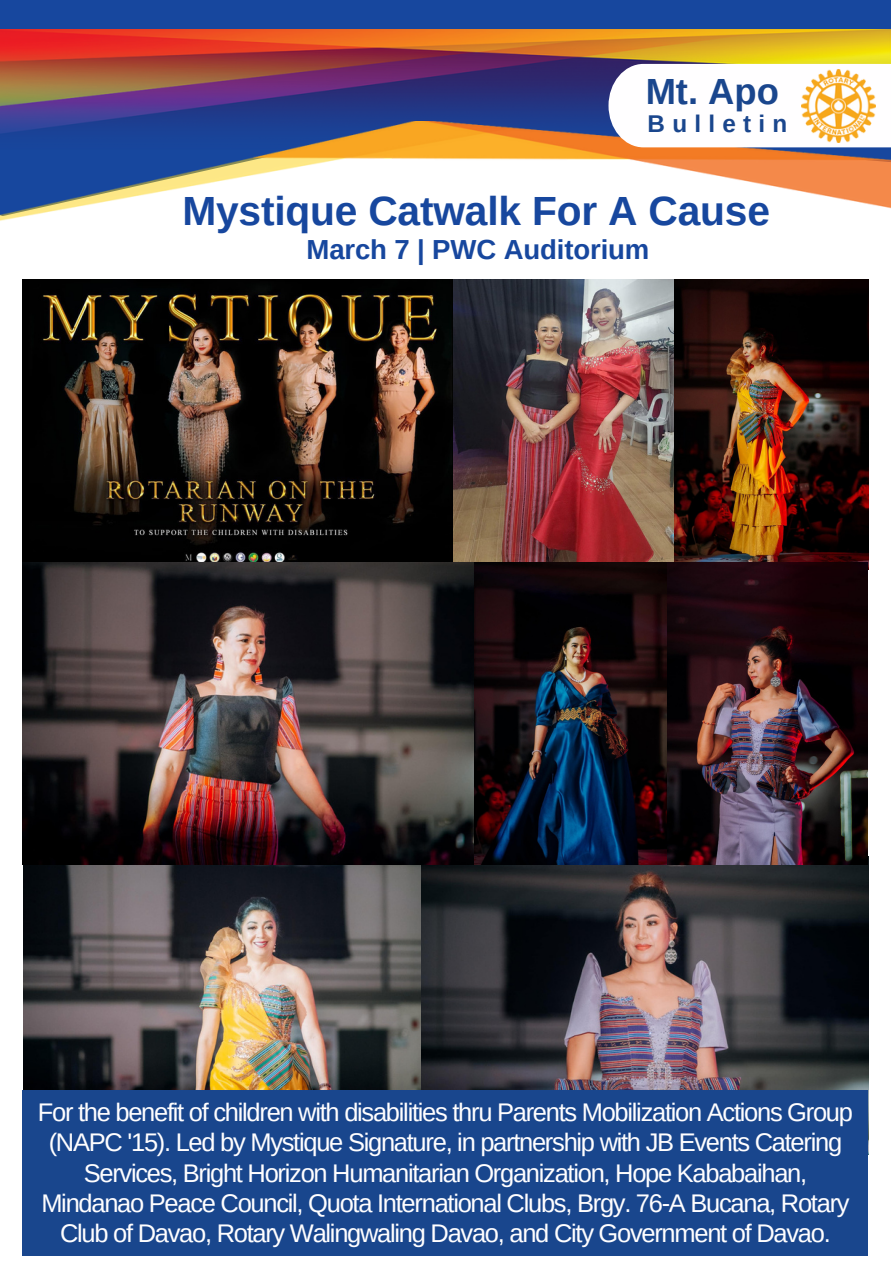
<style>
.page{position:relative;width:891px;height:1269px;background:#fff}
.page>*{position:absolute;margin:0;border:0;box-sizing:border-box;transform-origin:0 0}
.t1{font:700 40.8px "Arimo";letter-spacing:-.005em;color:#17479e}
.t2{font:700 36.45px "Arimo";color:#1a468d}
.t3{font:700 27.6px "Arimo";letter-spacing:-.005em;color:#17479e}
.t4{font:25.5px/30.3px "Arimo";letter-spacing:-.05em;color:#fffeff;text-align:center}
.t5{font:700 24.3px "Arimo";letter-spacing:.3em;color:#1a468d}
</style>
<div class="page">
<div style="left:0;top:0;width:890px;height:30px;background:#17479e"></div>
<img style="left:0;top:30px;width:891px;height:91px">
<img style="left:0;top:121px;width:891px;height:100px">
<svg style="left:609px;top:64px;width:282px;height:83px"></svg>
<img style="left:802px;top:70px;width:73px;height:73px">
<img style="left:23px;top:864px;width:399px;height:226px">
<img style="left:422px;top:864px;width:446px;height:226px">
<div style="left:23px;top:1090px;width:845px;height:166px;background:#19468d"></div>
<img style="left:23px;top:279px;width:430px;height:284px">
<img style="left:453px;top:279px;width:222px;height:284px">
<img style="left:23px;top:563px;width:645px;height:301px">
<img style="left:675px;top:279px;width:193px;height:284px">
<img style="left:668px;top:563px;width:200px;height:301px">
<h2 class="t2" style="left:646px;top:71px;width:135px">Mt. Apo</h2>
<h3 class="t5" style="left:648px;top:110px;width:141px">Bulletin</h3>
<p class="t1" style="left:182px;top:188px;width:589px">Mystique Catwalk For A Cause</p>
<p class="t3" style="left:307px;top:234px;width:344px">March 7 | PWC Auditorium</p>
<p class="t4" style="left:38px;top:1097px;width:817px">For the benefit of children with disabilities thru Parents Mobilization Actions Group (NAPC '15). Led by Mystique Signature, in partnership with JB Events Catering Services, Bright Horizon Humanitarian Organization, Hope Kababaihan, Mindanao Peace Council, Quota International Clubs, Brgy. 76-A Bucana, Rotary Club of Davao, Rotary Walingwaling Davao, and City Government of Davao.</p>
</div>
